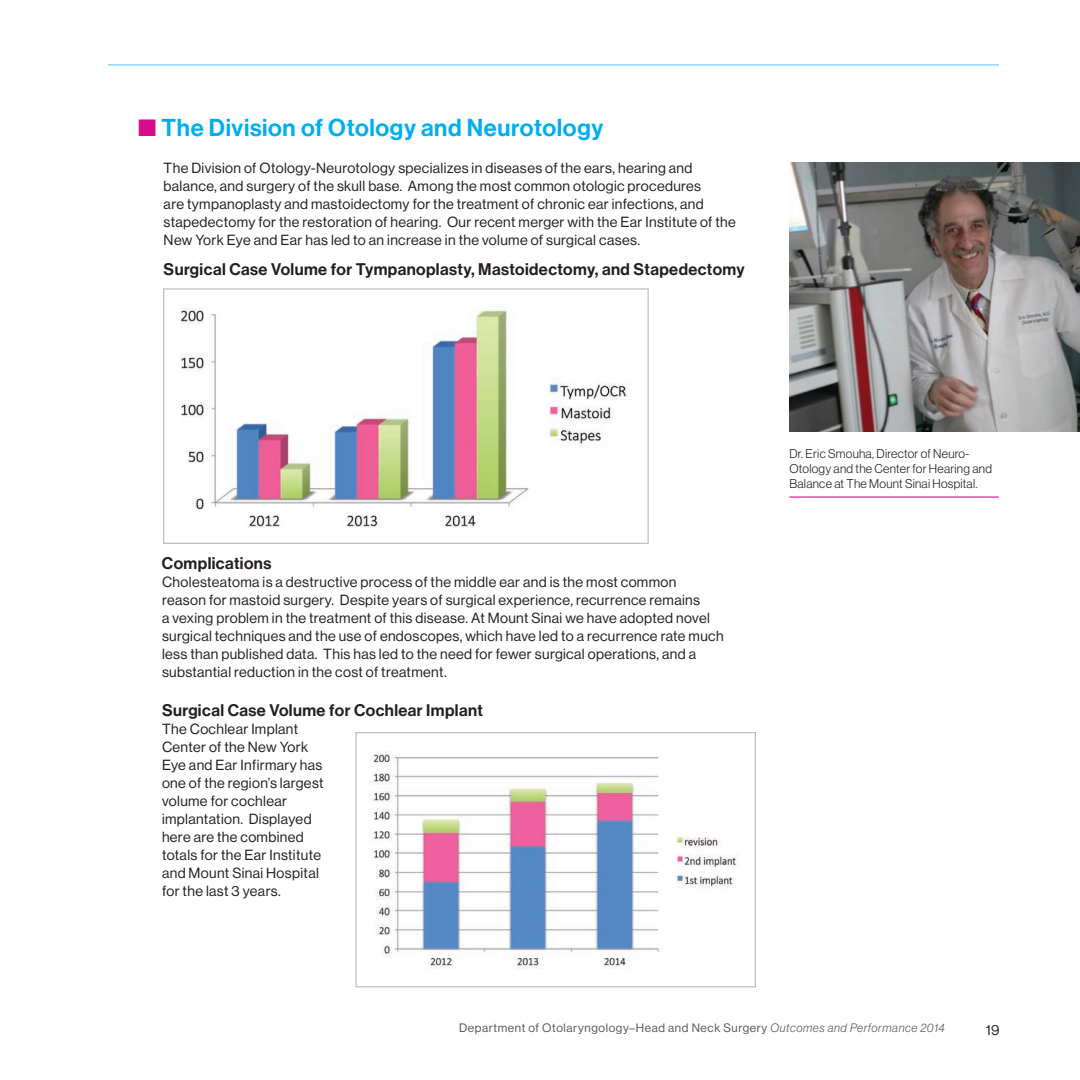
<style>
.page{position:relative;width:1080px;height:1080px;background:#fff}
.page>*{position:absolute;margin:0;border:0;box-sizing:border-box;transform-origin:0 0}
.t1{font:24px "N Haas Grotesk DS Std 65 Md";letter-spacing:.025em;color:#00aeef}
.t2{font:16.5px "N Haas Grotesk DS Std 65 Md";letter-spacing:.025em;color:#231f20}
.t3{font:14.4px/18px "N Haas Grotesk DS Std 55 Rg";letter-spacing:.025em;color:#231f20}
.t4{font:12.45px/15px "N Haas Grotesk DS Std 45 Lt";letter-spacing:.02em;color:#231f20}
.t5{font:12px "N Haas Grotesk DS Std 55 Rg";letter-spacing:.05em;color:#57585a}
.s1{color:#d70c8c}
.s2{font-family:"N Haas Grotesk DS Std 46 Lt It"}
</style>
<div class="page">
<img style="left:371px;top:751px;width:368px;height:218px">
<div style="left:356px;top:732px;width:400px;height:255px;border:1px solid #bebfc2"></div>
<img style="left:180px;top:308px;width:448px;height:219px">
<div style="left:163px;top:288px;width:486px;height:256px;border:1px solid #bebfc2"></div>
<img style="left:790px;top:162px;width:290px;height:270px">
<hr style="left:790px;top:497px;width:209px;height:1px;background:#d70c8c">
<hr style="left:108px;top:64px;width:891px;height:2px;background:#8dd7f7">
<h1 class="t1" style="left:138px;top:114px;width:467px"><span class="s1">■</span> The Division of Otology and Neurotology</h1>
<p class="t3" style="left:164px;top:159px;width:574px">The Division of Otology-Neurotology specializes in diseases of the ears, hearing and balance, and surgery of the skull base. Among the most common otologic procedures<br>are tympanoplasty and mastoidectomy for the treatment of chronic ear infections, and stapedectomy for the restoration of hearing. Our recent merger with the Ear Institute of the New York Eye and Ear has led to an increase in the volume of surgical cases.</p>
<p class="t2" style="left:164px;top:260px;width:583px">Surgical Case Volume for Tympanoplasty, Mastoidectomy, and Stapedectomy</p>
<p class="t2" style="left:162px;top:554px;width:111px">Complications</p>
<p class="t3" style="left:162px;top:573px;width:563px">Cholesteatoma is a destructive process of the middle ear and is the most common reason for mastoid surgery. Despite years of surgical experience, recurrence remains<br>a vexing problem in the treatment of this disease. At Mount Sinai we have adopted novel surgical techniques and the use of endoscopes, which have led to a recurrence rate much less than published data. This has led to the need for fewer surgical operations, and a substantial reduction in the cost of treatment.</p>
<p class="t2" style="left:162px;top:701px;width:322px">Surgical Case Volume for Cochlear Implant</p>
<p class="t3" style="left:162px;top:720px;width:163px">The Cochlear Implant<br>Center of the New York<br>Eye and Ear Infirmary has one of the region’s largest volume for cochlear implantation. Displayed here are the combined totals for the Ear Institute and Mount Sinai Hospital for the last 3 years.</p>
<p class="t4" style="left:790px;top:446px;width:204px">Dr. Eric Smouha, Director of Neuro-<br>Otology and the Center for Hearing and<br>Balance at The Mount Sinai Hospital.</p>
<p class="t5" style="left:459px;top:1021px;width:487px">Department of Otolaryngology–Head and Neck Surgery <span class="s2">Outcomes and Performance 2014</span></p>
<p class="t3" style="left:986px;top:1021px;width:15px">19</p>
</div>
